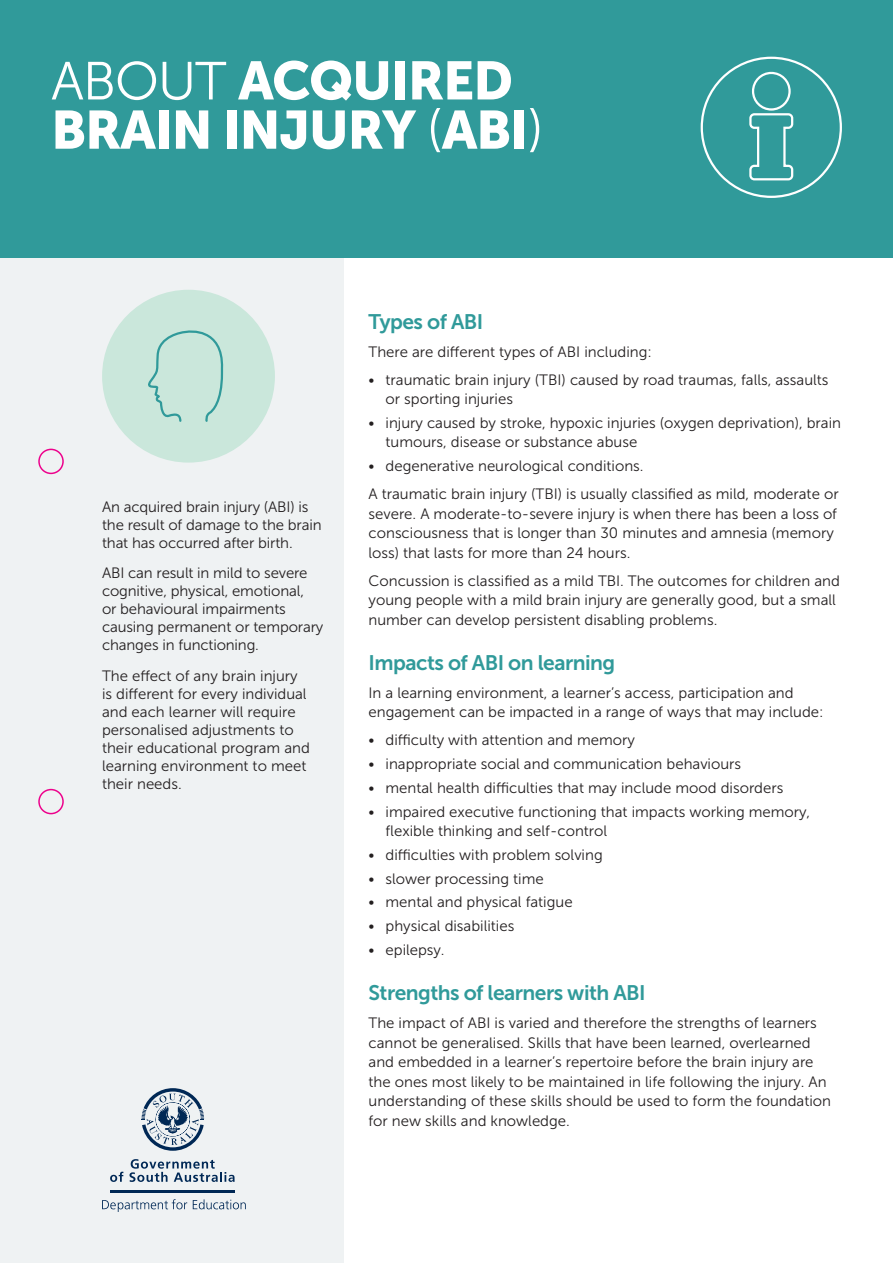
<style>
.page{position:relative;width:893px;height:1263px;background:#fff}
.page>*{position:absolute;margin:0;border:0;box-sizing:border-box;transform-origin:0 0}
.PGFS_H1_Light{font:53.55px "Museo Sans 900";letter-spacing:-.025em;color:#fff}
.PGFS_H3{font:21px "Museo Sans 700";letter-spacing:-.025em;color:#309a9a}
.PGFS_Dot_Points{font:15px/19.5px "Museo Sans 300";color:#231f20}
.PGFS_Body_Copy{font:15px/18px "Museo Sans 300";letter-spacing:-.01em;color:#231f20}
.PGFS_Dot_Point_lead{font:15px "Museo Sans 300";color:#231f20}
.s1{font-family:"Museo Sans 300"}
</style>
<div class="page">
<div style="left:0;top:0;width:343px;height:1263px;background:#eff2f3"></div>
<div style="left:0;top:0;width:893px;height:257px;background:#309a9a"></div>
<hr style="left:110px;top:1190px;width:125px;height:3px;background:#002855">
<svg style="left:110px;top:1172px;width:13px;height:10px"></svg>
<svg style="left:129px;top:1159px;width:106px;height:23px"></svg>
<svg style="left:102px;top:1199px;width:85px;height:13px"></svg>
<svg style="left:193px;top:1199px;width:53px;height:10px"></svg>
<svg style="left:141px;top:1088px;width:63px;height:63px"></svg>
<svg style="left:700px;top:56px;width:142px;height:142px"></svg>
<div style="left:102px;top:290px;width:173px;height:173px;background:#cae7db;border-radius:50%"></div>
<svg style="left:148px;top:330px;width:76px;height:92px"></svg>
<div style="left:38px;top:789px;width:26px;height:25px;border:2px solid #ed028c;border-radius:50%"></div>
<div style="left:38px;top:449px;width:26px;height:25px;border:2px solid #ed028c;border-radius:50%"></div>
<p class="PGFS_H1_Light" style="left:51px;top:50px;width:463px"><span class="s1">ABOUT</span> ACQUIRED</p>
<p class="PGFS_H1_Light" style="left:51px;top:100px;width:495px">BRAIN INJURY <span class="s1">(</span>ABI<span class="s1">)</span></p>
<p class="PGFS_Body_Copy" style="left:102px;top:498px;width:221px">An acquired brain injury (ABI) is the result of damage to the brain that has occurred after birth.</p>
<p class="PGFS_Body_Copy" style="left:102px;top:564px;width:223px">ABI can result in mild to severe cognitive, physical, emotional,<br>or behavioural impairments causing permanent or temporary changes in functioning.</p>
<p class="PGFS_Body_Copy" style="left:102px;top:667px;width:209px">The effect of any brain injury is different for every individual and each learner will require personalised adjustments to their educational program and learning environment to meet their needs.</p>
<p class="PGFS_H3" style="left:369px;top:310px;width:116px">Types of ABI</p>
<p class="PGFS_Dot_Point_lead" style="left:369px;top:343px;width:285px">There are different types of ABI including:</p>
<p class="PGFS_Dot_Points" style="left:386px;top:370px;width:445px;text-indent:-17px">• traumatic brain injury (TBI) caused by road traumas, falls, assaults or sporting injuries</p>
<p class="PGFS_Dot_Points" style="left:386px;top:413px;width:457px;text-indent:-17px">• injury caused by stroke, hypoxic injuries (oxygen deprivation), brain tumours, disease or substance abuse</p>
<p class="PGFS_Dot_Points" style="left:369px;top:456px;width:277px">• degenerative neurological conditions.</p>
<p class="PGFS_Dot_Points" style="left:369px;top:484px;width:472px">A traumatic brain injury (TBI) is usually classified as mild, moderate or severe. A moderate-to-severe injury is when there has been a loss of consciousness that is longer than 30 minutes and amnesia (memory loss) that lasts for more than 24 hours.</p>
<p class="PGFS_Dot_Points" style="left:369px;top:571px;width:473px">Concussion is classified as a mild TBI. The outcomes for children and young people with a mild brain injury are generally good, but a small number can develop persistent disabling problems.</p>
<p class="PGFS_H3" style="left:369px;top:651px;width:248px">Impacts of ABI on learning</p>
<p class="PGFS_Dot_Points" style="left:369px;top:683px;width:457px">In a learning environment, a learner’s access, participation and engagement can be impacted in a range of ways that may include:</p>
<p class="PGFS_Dot_Points" style="left:369px;top:731px;width:268px">• difficulty with attention and memory</p>
<p class="PGFS_Dot_Points" style="left:369px;top:754px;width:374px">• inappropriate social and communication behaviours</p>
<p class="PGFS_Dot_Points" style="left:369px;top:778px;width:416px">• mental health difficulties that may include mood disorders</p>
<p class="PGFS_Dot_Points" style="left:386px;top:802px;width:426px;text-indent:-17px">• impaired executive functioning that impacts working memory, flexible thinking and self-control</p>
<p class="PGFS_Dot_Points" style="left:369px;top:845px;width:236px">• difficulties with problem solving</p>
<p class="PGFS_Dot_Points" style="left:369px;top:869px;width:177px">• slower processing time</p>
<p class="PGFS_Dot_Points" style="left:369px;top:893px;width:206px">• mental and physical fatigue</p>
<p class="PGFS_Dot_Points" style="left:369px;top:916px;width:147px">• physical disabilities</p>
<p class="PGFS_Dot_Points" style="left:369px;top:940px;width:77px">• epilepsy.</p>
<p class="PGFS_H3" style="left:369px;top:981px;width:279px">Strengths of learners with ABI</p>
<p class="PGFS_Dot_Points" style="left:369px;top:1013px;width:464px">The impact of ABI is varied and therefore the strengths of learners cannot be generalised. Skills that have been learned, overlearned and embedded in a learner’s repertoire before the brain injury are the ones most likely to be maintained in life following the injury. An understanding of these skills should be used to form the foundation for new skills and knowledge.</p>
</div>
